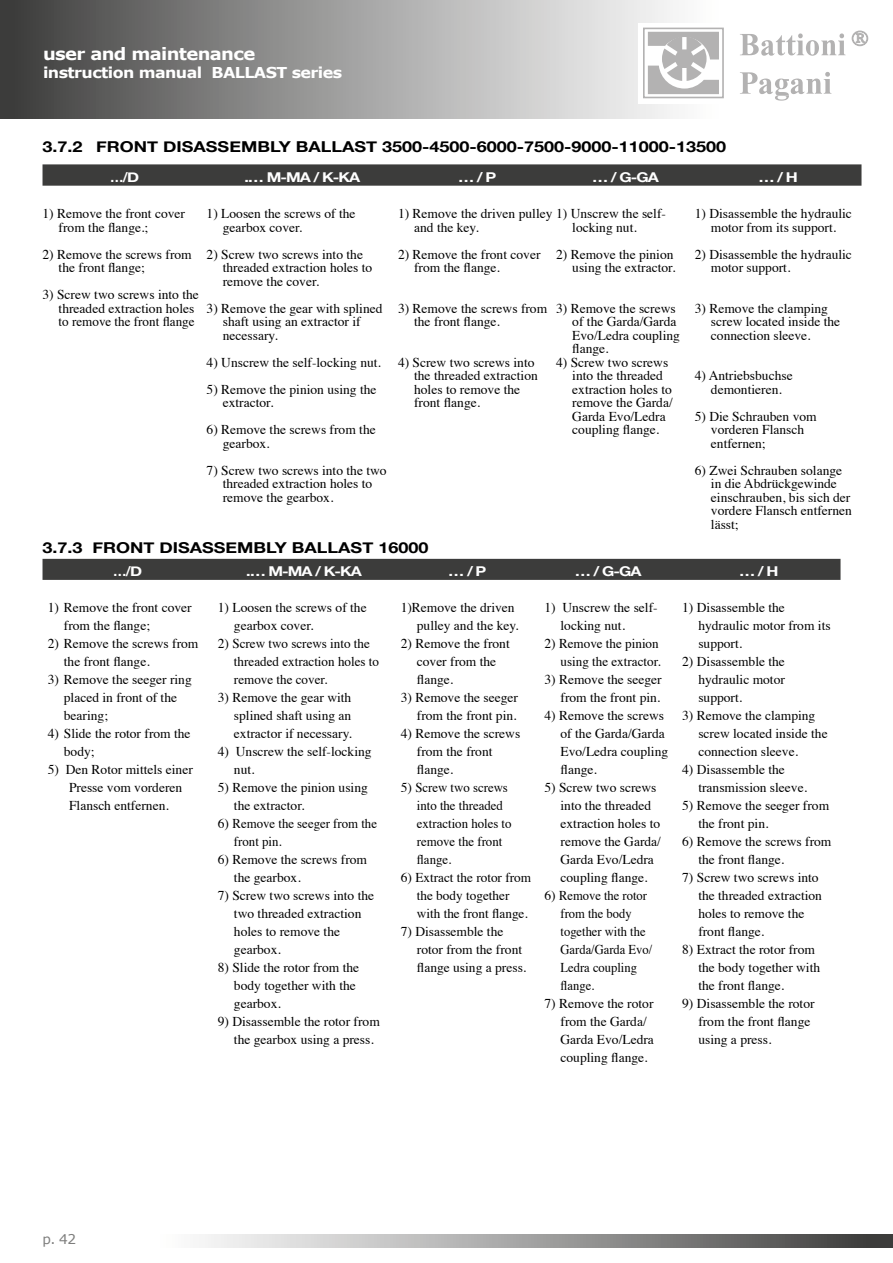
<style>
.page{position:relative;width:893px;height:1263px;background:#fff}
.page>*{position:absolute;margin:0;border:0;box-sizing:border-box;transform-origin:0 0}
.t1{font:700 16.95px "Verdana";letter-spacing:-.035em;color:#fff;scale:1.06 1}
.t2{font:700 15px "Helvetica Neue";color:#000;scale:1.2 1}
.t3{font:700 15px "Verdana";letter-spacing:-.035em;color:#fff;scale:1.06 1}
.t4{font:13.5px/18px "Times";color:#000}
.t5{font:700 13.5px "Helvetica Neue";letter-spacing:-.06em;color:#fff;scale:1.2 1}
.t6{font:700 13.5px "Helvetica Neue";letter-spacing:-.06em;color:#fff}
.t7{font:13.35px "Verdana";color:#7e7e7d}
</style>
<div class="page">
<div style="left:0;top:0;width:754px;height:118px;background:linear-gradient(to right,#414140,#fff)"></div>
<svg style="left:205px;top:1234px;width:687px;height:13px;background:#9a9a9a"></svg>
<svg style="left:892px;top:1234px;width:1px;height:13px"></svg>
<div style="left:638px;top:23px;width:94px;height:81px;background:#fff"></div>
<svg style="left:740px;top:72px;width:91px;height:29px"></svg>
<svg style="left:740px;top:33px;width:105px;height:23px"></svg>
<div style="left:643px;top:28px;width:81px;height:70px;border:2px solid #b3b2b2"></div>
<svg style="left:648px;top:32px;width:71px;height:62px"></svg>
<svg style="left:852px;top:30px;width:16px;height:16px"></svg>
<svg style="left:43px;top:164px;width:818px;height:22px;background:#424241"></svg>
<div style="left:43px;top:559px;width:797px;height:21px;background:#3c3c3b"></div>
<p class="t1" style="left:43px;top:43px;width:202px">user and maintenance</p>
<p class="t3" style="left:43px;top:63px;width:284px">instruction manual BALLAST series</p>
<p class="t2" style="left:43px;top:135px;width:571px">3.7.2 FRONT DISASSEMBLY BALLAST 3500-4500-6000-7500-9000-11000-13500</p>
<p class="t6" style="left:110px;top:166px;width:30px">…/D</p>
<p class="t5" style="left:244px;top:166px;width:98px">.… M-MA / K-KA</p>
<p class="t5" style="left:458px;top:166px;width:33px">… / P</p>
<p class="t5" style="left:592px;top:166px;width:57px">… / G-GA</p>
<p class="t5" style="left:758px;top:166px;width:34px">… / H</p>
<p class="t4" style="left:59px;top:206px;width:128px;line-height:13.5px;text-indent:-16px">1) Remove the front cover from the flange.;</p>
<p class="t4" style="left:59px;top:246px;width:135px;line-height:13.5px;text-indent:-16px">2) Remove the screws from the front flange;</p>
<p class="t4" style="left:59px;top:287px;width:142px;line-height:13.5px;text-indent:-16px">3) Screw two screws into the threaded extraction holes to remove the front flange</p>
<p class="t4" style="left:414px;top:206px;width:253px;line-height:13.5px;text-indent:-16px">1) Remove the driven pulley 1) Unscrew the self&shy;and the key.</p>
<p class="t4" style="left:414px;top:246px;width:128px;line-height:13.5px;text-indent:-16px">2) Remove the front cover from the flange.</p>
<p class="t4" style="left:414px;top:300px;width:135px;line-height:13.5px;text-indent:-16px">3) Remove the screws from the front flange.</p>
<p class="t4" style="left:414px;top:354px;width:125px;line-height:13.5px;text-indent:-16px">4) Screw two screws into the threaded extraction holes to remove the front flange.</p>
<p class="t4" style="left:695px;top:206px;width:159px;line-height:13.5px;text-align:center">1) Disassemble the hydraulic motor from its support.</p>
<p class="t4" style="left:711px;top:246px;width:142px;line-height:13.5px;text-indent:-16px">2) Disassemble the hydraulic motor support.</p>
<p class="t4" style="left:711px;top:300px;width:131px;line-height:13.5px;text-indent:-16px">3) Remove the clamping screw located inside the connection sleeve.</p>
<p class="t4" style="left:695px;top:368px;width:99px;line-height:13.5px;text-align:center">4) Antriebsbuchse demontieren.</p>
<p class="t4" style="left:711px;top:408px;width:107px;line-height:13.5px;text-indent:-16px">5) Die Schrauben vom vorderen Flansch entfernen;</p>
<p class="t4" style="left:711px;top:462px;width:142px;line-height:13.5px;text-indent:-16px">6) Zwei Schrauben solange in die Abdrückgewinde einschrauben, bis sich der vordere Flansch entfernen lässt;</p>
<p class="t4" style="left:223px;top:206px;width:134px;line-height:13.5px;text-indent:-16px">1) Loosen the screws of the gearbox cover.</p>
<p class="t4" style="left:223px;top:246px;width:151px;line-height:13.5px;text-indent:-16px">2) Screw two screws into the threaded extraction holes to remove the cover.</p>
<p class="t4" style="left:223px;top:300px;width:161px;line-height:13.5px;text-indent:-16px">3) Remove the gear with splined shaft using an extractor if necessary.</p>
<p class="t4" style="left:207px;top:352px;width:176px">4) Unscrew the self-locking nut.</p>
<p class="t4" style="left:223px;top:381px;width:155px;line-height:13.5px;text-indent:-16px">5) Remove the pinion using the extractor.</p>
<p class="t4" style="left:223px;top:422px;width:154px;line-height:13.5px;text-indent:-16px">6) Remove the screws from the gearbox.</p>
<p class="t4" style="left:223px;top:462px;width:165px;line-height:13.5px;text-indent:-16px">7) Screw two screws into the two threaded extraction holes to remove the gearbox.</p>
<p class="t4" style="left:572px;top:217px;width:66px">locking nut.</p>
<p class="t4" style="left:556px;top:246px;width:121px;line-height:13.5px;text-align:right">2) Remove the pinion using the extractor.</p>
<p class="t4" style="left:572px;top:300px;width:109px;line-height:13.5px;text-indent:-16px">3) Remove the screws of the Garda/Garda<br>Evo/Ledra coupling flange.</p>
<p class="t4" style="left:572px;top:354px;width:102px;line-height:13.5px;text-indent:-16px">4) Screw two screws into the threaded extraction holes to remove the Garda/<br>Garda Evo/Ledra coupling flange.</p>
<p class="t2" style="left:43px;top:536px;width:323px">3.7.3 FRONT DISASSEMBLY BALLAST 16000</p>
<p class="t6" style="left:113px;top:560px;width:30px">…/D</p>
<p class="t5" style="left:246px;top:560px;width:98px">.… M-MA / K-KA</p>
<p class="t5" style="left:448px;top:560px;width:33px">… / P</p>
<p class="t5" style="left:575px;top:560px;width:57px">… / G-GA</p>
<p class="t5" style="left:739px;top:560px;width:34px">… / H</p>
<p class="t4" style="left:64px;top:597px;width:129px;text-indent:-16px">1) Remove the front cover from the flange;</p>
<p class="t4" style="left:64px;top:633px;width:136px;text-indent:-16px">2) Remove the screws from the front flange.</p>
<p class="t4" style="left:64px;top:669px;width:129px;text-indent:-16px">3) Remove the seeger ring placed in front of the bearing;</p>
<p class="t4" style="left:64px;top:723px;width:128px;text-indent:-16px">4) Slide the rotor from the body;</p>
<p class="t4" style="left:69px;top:759px;width:125px;text-indent:-21px">5) Den Rotor mittels einer<br>Presse vom vorderen<br>Flansch entfernen.</p>
<p class="t4" style="left:234px;top:597px;width:134px;text-indent:-16px">1) Loosen the screws of the gearbox cover.</p>
<p class="t4" style="left:234px;top:633px;width:147px;text-indent:-16px">2) Screw two screws into the threaded extraction holes to remove the cover.</p>
<p class="t4" style="left:234px;top:687px;width:119px;text-align:justify;text-indent:-16px">3) Remove the gear with splined shaft using an extractor if necessary.</p>
<p class="t4" style="left:234px;top:741px;width:139px;text-indent:-16px">4) Unscrew the self-locking nut.</p>
<p class="t4" style="left:234px;top:777px;width:135px;text-indent:-16px">5) Remove the pinion using the extractor.</p>
<p class="t4" style="left:234px;top:813px;width:145px;text-indent:-16px">6) Remove the seeger from the front pin.</p>
<p class="t4" style="left:234px;top:849px;width:135px;text-indent:-16px">6) Remove the screws from the gearbox.</p>
<p class="t4" style="left:234px;top:885px;width:142px;text-indent:-16px">7) Screw two screws into the two threaded extraction holes to remove the gearbox.</p>
<p class="t4" style="left:234px;top:957px;width:127px;text-indent:-16px">8) Slide the rotor from the body together with the gearbox.</p>
<p class="t4" style="left:234px;top:1011px;width:147px;text-indent:-16px">9) Disassemble the rotor from the gearbox using a press.</p>
<p class="t4" style="left:698px;top:597px;width:134px;text-indent:-16px">1) Disassemble the hydraulic motor from its support.</p>
<p class="t4" style="left:698px;top:651px;width:88px;text-align:justify;text-indent:-16px">2) Disassemble the hydraulic motor support.</p>
<p class="t4" style="left:698px;top:705px;width:131px;text-indent:-16px">3) Remove the clamping screw located inside the connection sleeve.</p>
<p class="t4" style="left:698px;top:759px;width:110px;text-indent:-16px">4) Disassemble the transmission sleeve.</p>
<p class="t4" style="left:698px;top:795px;width:132px;text-indent:-16px">5) Remove the seeger from the front pin.</p>
<p class="t4" style="left:698px;top:831px;width:135px;text-indent:-16px">6) Remove the screws from the front flange.</p>
<p class="t4" style="left:698px;top:867px;width:125px;text-indent:-16px">7) Screw two screws into the threaded extraction holes to remove the front flange.</p>
<p class="t4" style="left:698px;top:939px;width:123px;text-indent:-16px">8) Extract the rotor from the body together with the front flange.</p>
<p class="t4" style="left:698px;top:993px;width:118px;text-indent:-16px">9) Disassemble the rotor from the front flange using a press.</p>
<p class="t4" style="left:401px;top:597px;width:119px;text-align:right">1)Remove the driven pulley and the key.</p>
<p class="t4" style="left:417px;top:633px;width:94px;text-indent:-16px">2) Remove the front cover from the flange.</p>
<p class="t4" style="left:401px;top:687px;width:119px;text-align:right">3) Remove the seeger from the front pin.</p>
<p class="t4" style="left:417px;top:723px;width:105px;text-indent:-16px">4) Remove the screws from the front flange.</p>
<p class="t4" style="left:417px;top:777px;width:96px;text-indent:-16px">5) Screw two screws into the threaded extraction holes to remove the front flange.</p>
<p class="t4" style="left:417px;top:867px;width:116px;text-indent:-16px">6) Extract the rotor from the body together with the front flange.</p>
<p class="t4" style="left:417px;top:921px;width:111px;text-indent:-16px">7) Disassemble the rotor from the front flange using a press.</p>
<p class="t4" style="left:561px;top:597px;width:99px;text-indent:-16px">1) Unscrew the self&shy;locking nut.</p>
<p class="t4" style="left:544px;top:633px;width:118px;text-align:right">2) Remove the pinion using the extractor.</p>
<p class="t4" style="left:544px;top:669px;width:119px;text-align:right">3) Remove the seeger from the front pin.</p>
<p class="t4" style="left:561px;top:705px;width:109px;text-indent:-16px">4) Remove the screws of the Garda/Garda<br>Evo/Ledra coupling flange.</p>
<p class="t4" style="left:561px;top:777px;width:102px;text-indent:-16px">5) Screw two screws into the threaded extraction holes to remove the Garda/<br>Garda Evo/Ledra coupling flange.</p>
<p class="t4" style="left:561px;top:885px;width:93px;text-indent:-16px">6) Remove the rotor from the body together with the<br>Garda/Garda Evo/<br>Ledra coupling flange.</p>
<p class="t4" style="left:561px;top:993px;width:95px;text-indent:-16px">7) Remove the rotor from the Garda/<br>Garda Evo/Ledra coupling flange.</p>
<p class="t7" style="left:43px;top:1230px;width:35px">p. 42</p>
</div>
